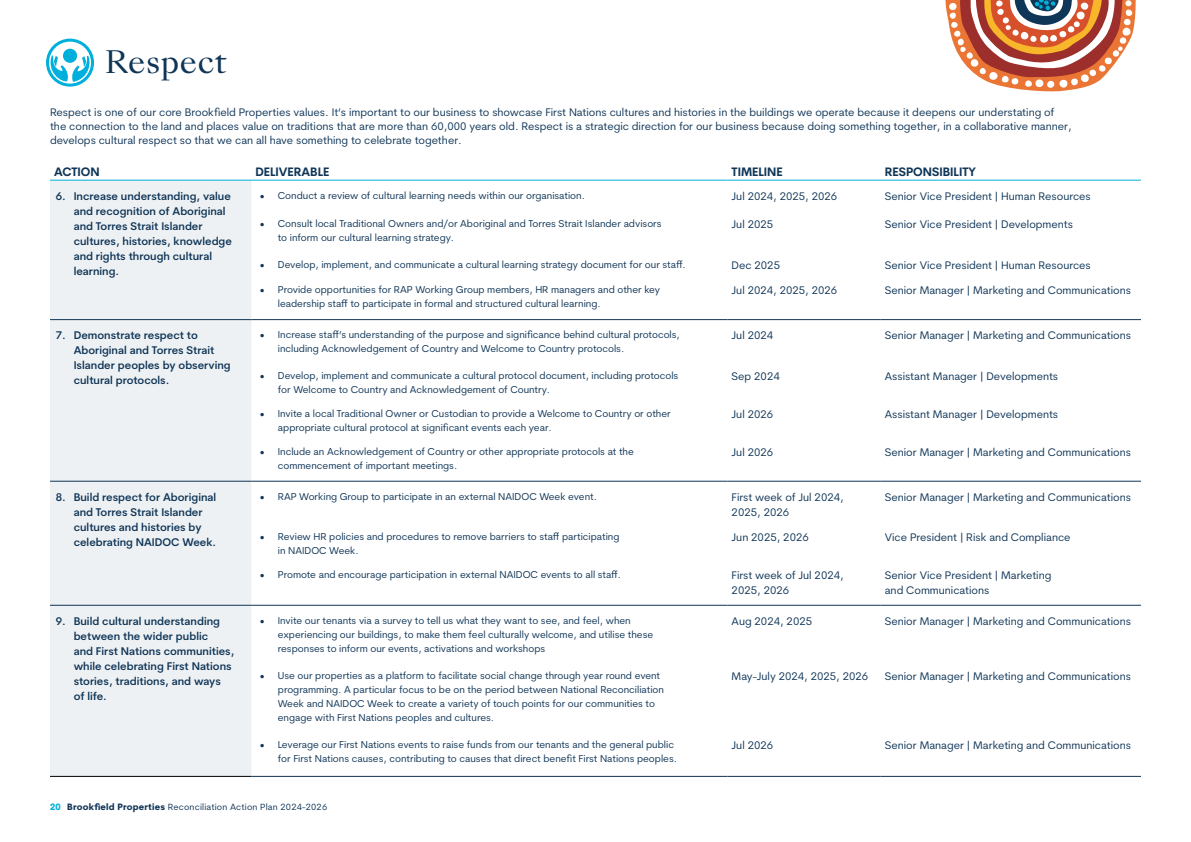
<style>
.page{position:relative;width:1191px;height:842px;background:#fff}
.page>*{position:absolute;margin:0;border:0;box-sizing:border-box;transform-origin:0 0}
.Heading_1{font:30px "Sang Bleu Kingdom";letter-spacing:.02em;color:#0f3557}
.Table_header{font:700 12px "Cerebri Sans";color:#0f3557}
.Timeline_and_responsibility{font:11px/15px "Cerebri Sans";color:#0f3557}
.t1{font:600 11px/15px "Cerebri Sans";color:#0f3557}
.t2{font:10px/14px "Cerebri Sans";color:#0f3557}
.t3{font:9px "Cerebri Sans";letter-spacing:.02em;color:#0f3557}
.s1{font-weight:800;color:#00afdb}
.s2{font-weight:800}
</style>
<div class="page">
<svg style="left:46px;top:39px;width:48px;height:48px"></svg>
<div style="left:50px;top:181px;width:201px;height:595px;background:#eef1f3"></div>
<hr style="left:50px;top:319px;width:201px;height:1px;background:#0f3557">
<hr style="left:50px;top:481px;width:201px;height:1px;background:#0f3557">
<hr style="left:251px;top:605px;width:476px;height:1px;background:#0f3557">
<hr style="left:727px;top:605px;width:153px;height:1px;background:#0f3557">
<hr style="left:880px;top:605px;width:261px;height:1px;background:#0f3557">
<hr style="left:251px;top:776px;width:476px;height:1px;background:#0f3557">
<hr style="left:727px;top:776px;width:153px;height:1px;background:#0f3557">
<hr style="left:880px;top:776px;width:261px;height:1px;background:#0f3557">
<hr style="left:251px;top:481px;width:476px;height:1px;background:#0f3557">
<hr style="left:727px;top:481px;width:153px;height:1px;background:#0f3557">
<hr style="left:880px;top:481px;width:261px;height:1px;background:#0f3557">
<hr style="left:251px;top:319px;width:476px;height:1px;background:#0f3557">
<hr style="left:727px;top:319px;width:153px;height:1px;background:#0f3557">
<hr style="left:880px;top:319px;width:261px;height:1px;background:#0f3557">
<hr style="left:50px;top:180px;width:201px;height:1px;background:#00afdb">
<hr style="left:251px;top:180px;width:476px;height:1px;background:#00afdb">
<hr style="left:727px;top:180px;width:153px;height:1px;background:#00afdb">
<hr style="left:880px;top:180px;width:261px;height:1px;background:#00afdb">
<hr style="left:50px;top:605px;width:201px;height:1px;background:#0f3557">
<hr style="left:50px;top:776px;width:201px;height:1px;background:#000">
<svg style="left:945px;top:0;width:191px;height:92px"></svg>
<p class="Heading_1" style="left:105px;top:41px;width:123px">Respect</p>
<p class="Timeline_and_responsibility" style="left:50px;top:105px;width:1023px;line-height:14px">Respect is one of our core Brookfield Properties values. It’s important to our business to showcase First Nations cultures and histories in the buildings we operate because it deepens our understating of the connection to the land and places value on traditions that are more than 60,000 years old. Respect is a strategic direction for our business because doing something together, in a collaborative manner, develops cultural respect so that we can all have something to celebrate together.</p>
<p class="Table_header" style="left:54px;top:164px;width:47px">ACTION</p>
<p class="Table_header" style="left:255px;top:164px;width:76px">DELIVERABLE</p>
<p class="Table_header" style="left:731px;top:164px;width:53px">TIMELINE</p>
<p class="Table_header" style="left:884px;top:164px;width:93px">RESPONSIBILITY</p>
<p class="t1" style="left:74px;top:188px;width:160px;text-indent:-18px">6. Increase understanding, value and recognition of Aboriginal and Torres Strait Islander cultures, histories, knowledge and rights through cultural learning.</p>
<p class="t2" style="left:260px;top:188px;width:327px">• Conduct a review of cultural learning needs within our organisation.</p>
<p class="Timeline_and_responsibility" style="left:731px;top:188px;width:107px">Jul 2024, 2025, 2026</p>
<p class="Timeline_and_responsibility" style="left:884px;top:188px;width:208px">Senior Vice President | Human Resources</p>
<p class="t2" style="left:278px;top:216px;width:385px;text-indent:-18px">• Consult local Traditional Owners and/or Aboriginal and Torres Strait Islander advisors to inform our cultural learning strategy.</p>
<p class="Timeline_and_responsibility" style="left:731px;top:217px;width:43px">Jul 2025</p>
<p class="Timeline_and_responsibility" style="left:884px;top:217px;width:190px">Senior Vice President | Developments</p>
<p class="t2" style="left:260px;top:257px;width:427px">• Develop, implement, and communicate a cultural learning strategy document for our staff.</p>
<p class="Timeline_and_responsibility" style="left:731px;top:258px;width:50px">Dec 2025</p>
<p class="Timeline_and_responsibility" style="left:884px;top:258px;width:208px">Senior Vice President | Human Resources</p>
<p class="t2" style="left:278px;top:283px;width:384px;text-indent:-18px">• Provide opportunities for RAP Working Group members, HR managers and other key leadership staff to participate in formal and structured cultural learning.</p>
<p class="Timeline_and_responsibility" style="left:731px;top:283px;width:107px">Jul 2024, 2025, 2026</p>
<p class="Timeline_and_responsibility" style="left:884px;top:283px;width:248px">Senior Manager | Marketing and Communications</p>
<p class="t1" style="left:74px;top:328px;width:158px;text-indent:-18px">7. Demonstrate respect to<br>Aboriginal and Torres Strait<br>Islander peoples by observing cultural protocols.</p>
<p class="t2" style="left:278px;top:328px;width:403px;text-indent:-18px">• Increase staff’s understanding of the purpose and significance behind cultural protocols, including Acknowledgement of Country and Welcome to Country protocols.</p>
<p class="Timeline_and_responsibility" style="left:731px;top:328px;width:43px">Jul 2024</p>
<p class="Timeline_and_responsibility" style="left:884px;top:328px;width:248px">Senior Manager | Marketing and Communications</p>
<p class="t2" style="left:278px;top:369px;width:402px;text-indent:-18px">• Develop, implement and communicate a cultural protocol document, including protocols for Welcome to Country and Acknowledgement of Country.</p>
<p class="Timeline_and_responsibility" style="left:731px;top:369px;width:50px">Sep 2024</p>
<p class="Timeline_and_responsibility" style="left:884px;top:369px;width:175px">Assistant Manager | Developments</p>
<p class="t2" style="left:278px;top:407px;width:394px;text-indent:-18px">• Invite a local Traditional Owner or Custodian to provide a Welcome to Country or other appropriate cultural protocol at significant events each year.</p>
<p class="Timeline_and_responsibility" style="left:731px;top:407px;width:43px">Jul 2026</p>
<p class="Timeline_and_responsibility" style="left:884px;top:407px;width:175px">Assistant Manager | Developments</p>
<p class="t2" style="left:278px;top:445px;width:357px;text-indent:-18px">• Include an Acknowledgement of Country or other appropriate protocols at the commencement of important meetings.</p>
<p class="Timeline_and_responsibility" style="left:731px;top:445px;width:43px">Jul 2026</p>
<p class="Timeline_and_responsibility" style="left:884px;top:445px;width:248px">Senior Manager | Marketing and Communications</p>
<p class="t1" style="left:74px;top:489px;width:144px;text-indent:-18px">8. Build respect for Aboriginal and Torres Strait Islander cultures and histories by celebrating NAIDOC Week.</p>
<p class="t2" style="left:260px;top:489px;width:339px">• RAP Working Group to participate in an external NAIDOC Week event.</p>
<p class="Timeline_and_responsibility" style="left:731px;top:489px;width:114px">First week of Jul 2024,<br>2025, 2026</p>
<p class="Timeline_and_responsibility" style="left:884px;top:489px;width:248px">Senior Manager | Marketing and Communications</p>
<p class="t2" style="left:278px;top:529px;width:343px;text-indent:-18px">• Review HR policies and procedures to remove barriers to staff participating in NAIDOC Week.</p>
<p class="Timeline_and_responsibility" style="left:731px;top:529px;width:79px">Jun 2025, 2026</p>
<p class="Timeline_and_responsibility" style="left:884px;top:529px;width:187px">Vice President | Risk and Compliance</p>
<p class="t2" style="left:260px;top:567px;width:363px">• Promote and encourage participation in external NAIDOC events to all staff.</p>
<p class="Timeline_and_responsibility" style="left:731px;top:568px;width:114px">First week of Jul 2024,<br>2025, 2026</p>
<p class="Timeline_and_responsibility" style="left:884px;top:568px;width:168px">Senior Vice President | Marketing and Communications</p>
<p class="t1" style="left:74px;top:613px;width:162px;text-indent:-18px">9. Build cultural understanding between the wider public<br>and First Nations communities, while celebrating First Nations stories, traditions, and ways of life.</p>
<p class="t2" style="left:278px;top:613px;width:377px;text-indent:-18px">• Invite our tenants via a survey to tell us what they want to see, and feel, when experiencing our buildings, to make them feel culturally welcome, and utilise these responses to inform our events, activations and workshops</p>
<p class="Timeline_and_responsibility" style="left:731px;top:613px;width:82px">Aug 2024, 2025</p>
<p class="Timeline_and_responsibility" style="left:884px;top:613px;width:248px">Senior Manager | Marketing and Communications</p>
<p class="t2" style="left:278px;top:668px;width:387px;text-indent:-18px">• Use our properties as a platform to facilitate social change through year round event programming. A particular focus to be on the period between National Reconciliation Week and NAIDOC Week to create a variety of touch points for our communities to engage with First Nations peoples and cultures.</p>
<p class="Timeline_and_responsibility" style="left:731px;top:668px;width:138px">May-July 2024, 2025, 2026</p>
<p class="Timeline_and_responsibility" style="left:884px;top:668px;width:248px">Senior Manager | Marketing and Communications</p>
<p class="t2" style="left:278px;top:737px;width:401px;text-indent:-18px">• Leverage our First Nations events to raise funds from our tenants and the general public for First Nations causes, contributing to causes that direct benefit First Nations peoples.</p>
<p class="Timeline_and_responsibility" style="left:731px;top:737px;width:43px">Jul 2026</p>
<p class="Timeline_and_responsibility" style="left:884px;top:737px;width:248px">Senior Manager | Marketing and Communications</p>
<p class="t3" style="left:50px;top:801px;width:279px"><span class="s1">20</span> <span class="s2">Brookfield Properties</span> Reconciliation Action Plan 2024-2026</p>
</div>
